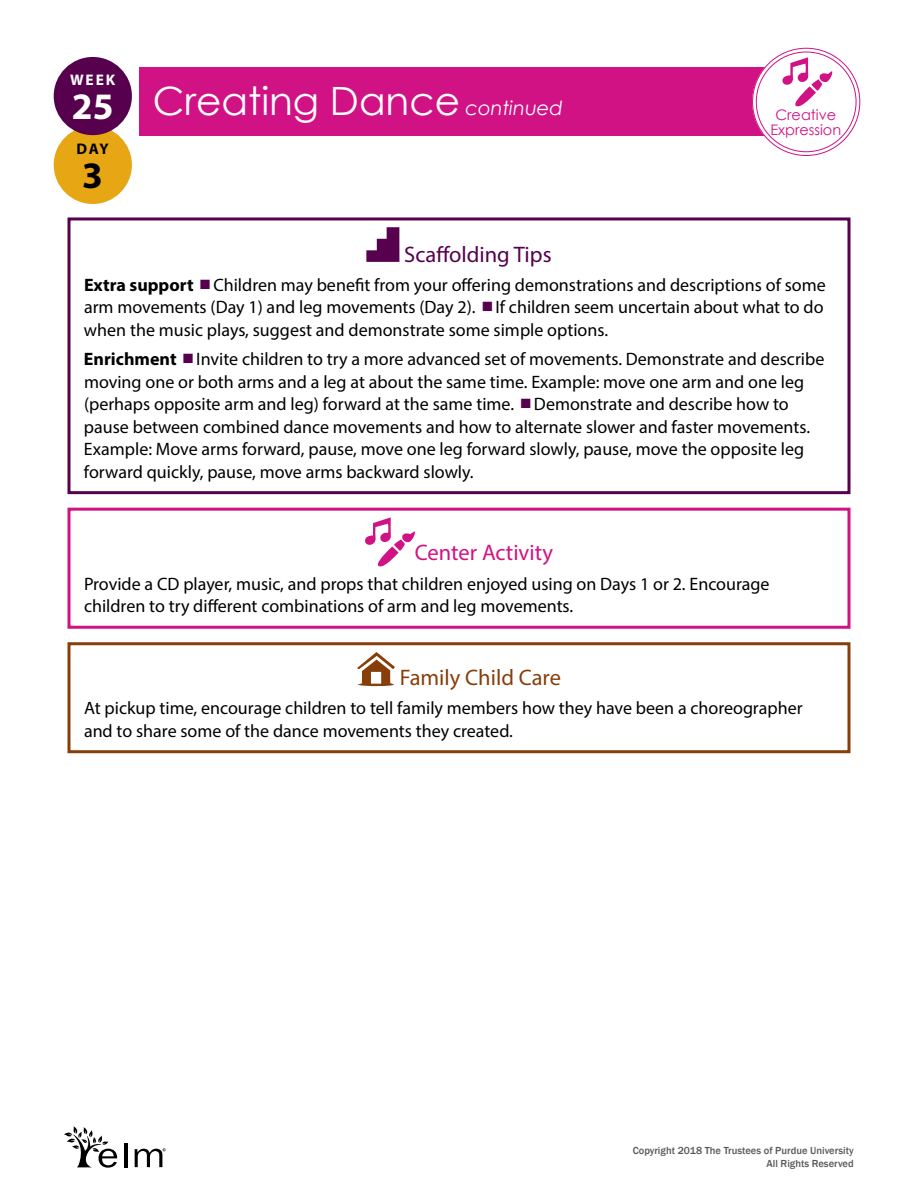
<style>
.page{position:relative;width:918px;height:1188px;background:#fff}
.page>*{position:absolute;margin:0;border:0;box-sizing:border-box;transform-origin:0 0}
.t1{font:39px "Century Gothic";color:#fff}
.t2{font:700 37.5px "Myriad Pro";color:#fff}
.t3{font:700 37.5px "Myriad Pro";color:#000}
.t4{font:22.5px "Myriad Pro";color:#56004e}
._4-04_FCC_Subhead{font:22.5px "Myriad Pro";color:#883e0b}
.t5{font:22.5px "Myriad Pro";color:#d11284}
._4-05_Ctr_FCC_Body{font:18px/22.5px "Myriad Pro";color:#000}
.t6{font:700 15.45px "Myriad Pro";color:#fff}
.t7{font:700 15.45px "Myriad Pro";color:#000}
.t8{font:14.55px/15px "Century Gothic";color:#d11284;text-align:center}
.t9{font:500 10.5px/12.6px "Franklin Gothic";color:#58595b;text-align:right}
.s1{font-style:italic;font-size:19.5px}
.s2{font-weight:700}
</style>
<div class="page">
<div style="left:140px;top:68px;width:631px;height:68px;background:#d11284"></div>
<div style="left:54px;top:126px;width:78px;height:78px;background:#e7a614;border-radius:50%"></div>
<div style="left:54px;top:57px;width:78px;height:78px;background:#56004e;border-radius:50%"></div>
<div style="left:754px;top:50px;width:104px;height:104px;background:#fff;border-radius:50%"></div>
<div style="left:752px;top:48px;width:108px;height:108px;border:4px solid #fff;border-radius:50%"></div>
<svg style="left:782px;top:57px;width:50px;height:49px"></svg>
<svg style="left:366px;top:227px;width:33px;height:35px"></svg>
<div style="left:68px;top:217px;width:782px;height:277px;border:3px solid #56004e"></div>
<svg style="left:365px;top:517px;width:50px;height:49px"></svg>
<div style="left:68px;top:508px;width:782px;height:121px;border:3px solid #d11284"></div>
<svg style="left:357px;top:652px;width:38px;height:34px"></svg>
<div style="left:68px;top:642px;width:782px;height:111px;border:3px solid #883e0b"></div>
<hr style="left:124px;top:1143px;width:3px;height:24px;background:#000">
<svg style="left:64px;top:1126px;width:53px;height:42px"></svg>
<svg style="left:135px;top:1148px;width:31px;height:19px"></svg>
<p class="t6" style="left:70px;top:69px;width:47px">WEEK</p>
<h2 class="t2" style="left:72px;top:82px;width:43px">25</h2>
<p class="t7" style="left:77px;top:138px;width:34px">DAY</p>
<h2 class="t3" style="left:82px;top:151px;width:22px">3</h2>
<h1 class="t1" style="left:153px;top:74px;width:412px">Creating Dance <span class="s1">continued</span></h1>
<p class="t8" style="left:770px;top:107px;width:72px">Creative<br>Expression</p>
<h2 class="t4" style="left:404px;top:240px;width:149px">Scaffolding Tips</h2>
<p class="_4-05_Ctr_FCC_Body" style="left:84px;top:273px;width:743px;text-align:justify"><span class="s2">Extra support</span> Children may benefit from your offering demonstrations and descriptions of some arm movements (Day 1) and leg movements (Day 2). If children seem uncertain about what to do when the music plays, suggest and demonstrate some simple options.</p>
<p class="_4-05_Ctr_FCC_Body" style="left:84px;top:348px;width:742px"><span class="s2">Enrichment</span> Invite children to try a more advanced set of movements. Demonstrate and describe moving one or both arms and a leg at about the same time. Example: move one arm and one leg (perhaps opposite arm and leg) forward at the same time. Demonstrate and describe how to pause between combined dance movements and how to alternate slower and faster movements.<br>Example: Move arms forward, pause, move one leg forward slowly, pause, move the opposite leg forward quickly, pause, move arms backward slowly.</p>
<h2 class="t5" style="left:415px;top:539px;width:140px">Center Activity</h2>
<p class="_4-05_Ctr_FCC_Body" style="left:84px;top:572px;width:687px">Provide a CD player, music, and props that children enjoyed using on Days 1 or 2. Encourage children to try different combinations of arm and leg movements.</p>
<h1 class="_4-04_FCC_Subhead" style="left:400px;top:664px;width:163px">Family Child Care</h1>
<p class="_4-05_Ctr_FCC_Body" style="left:84px;top:697px;width:720px">At pickup time, encourage children to tell family members how they have been a choreographer and to share some of the dance movements they created.</p>
<p class="t9" style="left:633px;top:1145px;width:223px">Copyright 2018 The Trustees of Purdue University<br>All Rights Reserved</p>
</div>
